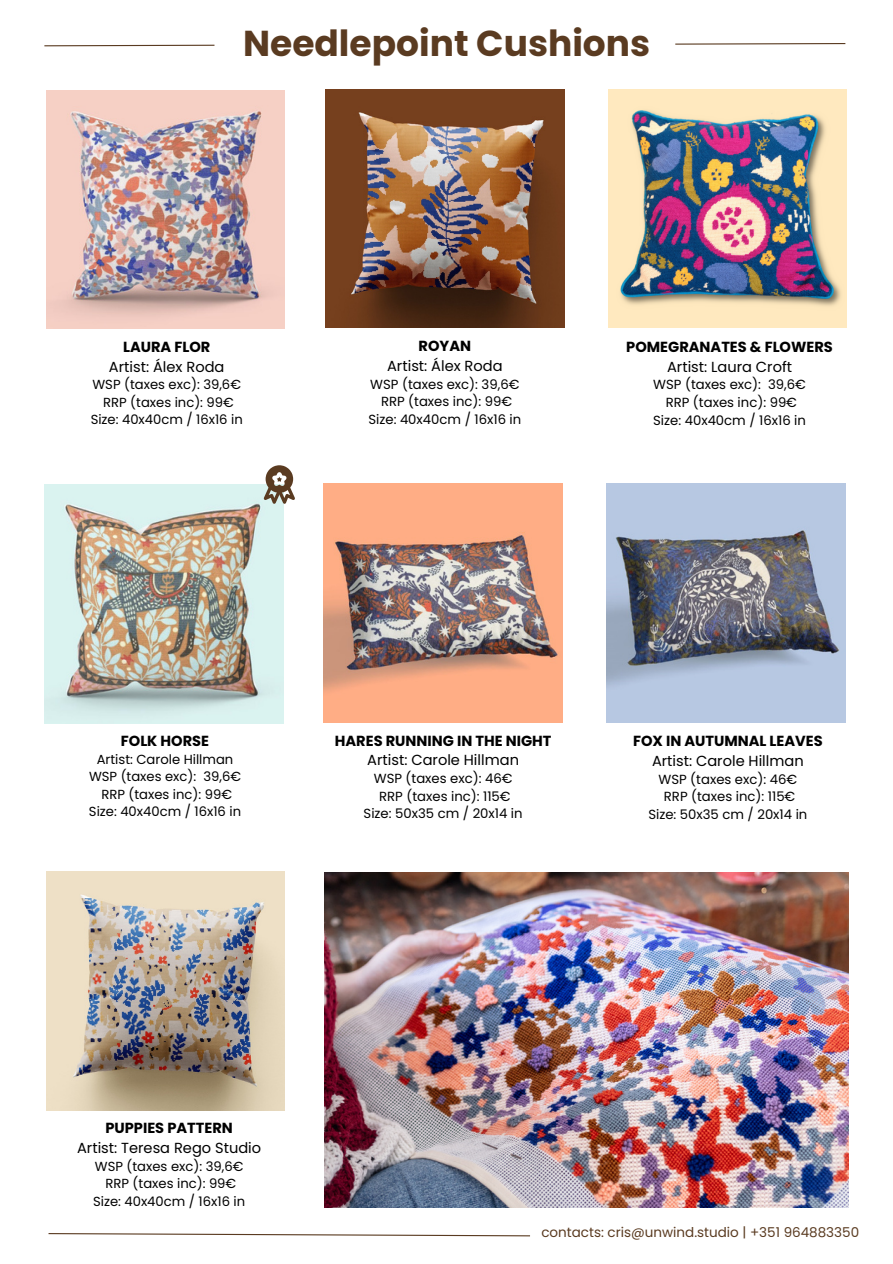
<style>
.page{position:relative;width:893px;height:1264px;background:#fff}
.page>*{position:absolute;margin:0;border:0;box-sizing:border-box;transform-origin:0 0}
.t1{font:700 36px "Poppins";color:#5a3b21}
.t2{font:14.55px "Poppins";color:#000}
.t3{font:700 14.55px "Poppins";color:#000}
.t4{font:13.5px "Poppins";color:#5a3b21}
.t5{font:13.2px "Poppins";color:#000}
</style>
<div class="page">
<svg style="left:48px;top:1233px;width:482px;height:3px"></svg>
<img style="left:46px;top:90px;width:239px;height:239px">
<img style="left:325px;top:89px;width:239px;height:239px">
<img style="left:608px;top:89px;width:238px;height:239px">
<img style="left:44px;top:484px;width:239px;height:239px">
<img style="left:323px;top:484px;width:239px;height:238px">
<img style="left:606px;top:484px;width:238px;height:238px">
<img style="left:46px;top:871px;width:239px;height:239px">
<img style="left:325px;top:872px;width:523px;height:335px">
<svg style="left:264px;top:465px;width:31px;height:38px"></svg>
<svg style="left:675px;top:43px;width:171px;height:2px"></svg>
<svg style="left:44px;top:44px;width:171px;height:3px"></svg>
<p class="t1" style="left:243px;top:18px;width:408px">Needlepoint Cushions</p>
<p class="t3" style="left:123px;top:336px;width:89px">LAURA FLOR</p>
<p class="t2" style="left:109px;top:356px;width:117px">Artist: Álex Roda</p>
<p class="t5" style="left:92px;top:375px;width:150px">WSP (taxes exc): 39,6€</p>
<p class="t5" style="left:103px;top:393px;width:132px">RRP (taxes inc): 99€</p>
<p class="t5" style="left:91px;top:410px;width:154px">Size: 40x40cm / 16x16 in</p>
<p class="t3" style="left:418px;top:336px;width:54px">ROYAN</p>
<p class="t2" style="left:387px;top:356px;width:117px">Artist: Álex Roda</p>
<p class="t5" style="left:370px;top:375px;width:151px">WSP (taxes exc): 39,6€</p>
<p class="t5" style="left:381px;top:392px;width:133px">RRP (taxes inc): 99€</p>
<p class="t5" style="left:368px;top:410px;width:154px">Size: 40x40cm / 16x16 in</p>
<p class="t3" style="left:626px;top:337px;width:208px">POMEGRANATES &amp; FLOWERS</p>
<p class="t2" style="left:667px;top:356px;width:126px">Artist: Laura Croft</p>
<p class="t5" style="left:653px;top:375px;width:154px">WSP (taxes exc): 39,6€</p>
<p class="t5" style="left:665px;top:393px;width:133px">RRP (taxes inc): 99€</p>
<p class="t5" style="left:653px;top:411px;width:154px">Size: 40x40cm / 16x16 in</p>
<p class="t3" style="left:121px;top:731px;width:90px">FOLK HORSE</p>
<p class="t5" style="left:97px;top:750px;width:138px">Artist: Carole Hillman</p>
<p class="t5" style="left:89px;top:767px;width:153px">WSP (taxes exc): 39,6€</p>
<p class="t5" style="left:101px;top:785px;width:132px">RRP (taxes inc): 99€</p>
<p class="t5" style="left:89px;top:802px;width:154px">Size: 40x40cm / 16x16 in</p>
<p class="t3" style="left:335px;top:730px;width:218px">HARES RUNNING IN THE NIGHT</p>
<p class="t2" style="left:367px;top:750px;width:153px">Artist: Carole Hillman</p>
<p class="t5" style="left:374px;top:769px;width:140px">WSP (taxes exc): 46€</p>
<p class="t5" style="left:379px;top:786px;width:133px">RRP (taxes inc): 115€</p>
<p class="t5" style="left:363px;top:804px;width:160px">Size: 50x35 cm / 20x14 in</p>
<p class="t3" style="left:633px;top:731px;width:191px">FOX IN AUTUMNAL LEAVES</p>
<p class="t2" style="left:652px;top:751px;width:153px">Artist: Carole Hillman</p>
<p class="t5" style="left:658px;top:770px;width:140px">WSP (taxes exc): 46€</p>
<p class="t5" style="left:664px;top:787px;width:133px">RRP (taxes inc): 115€</p>
<p class="t5" style="left:648px;top:805px;width:160px">Size: 50x35 cm / 20x14 in</p>
<p class="t3" style="left:105px;top:1117px;width:129px">PUPPIES PATTERN</p>
<p class="t2" style="left:77px;top:1137px;width:185px">Artist: Teresa Rego Studio</p>
<p class="t5" style="left:95px;top:1156px;width:150px">WSP (taxes exc): 39,6€</p>
<p class="t5" style="left:105px;top:1174px;width:132px">RRP (taxes inc): 99€</p>
<p class="t5" style="left:93px;top:1191px;width:154px">Size: 40x40cm / 16x16 in</p>
<p class="t4" style="left:541px;top:1222px;width:319px">contacts: cris@unwind.studio | +351 964883350</p>
</div>
